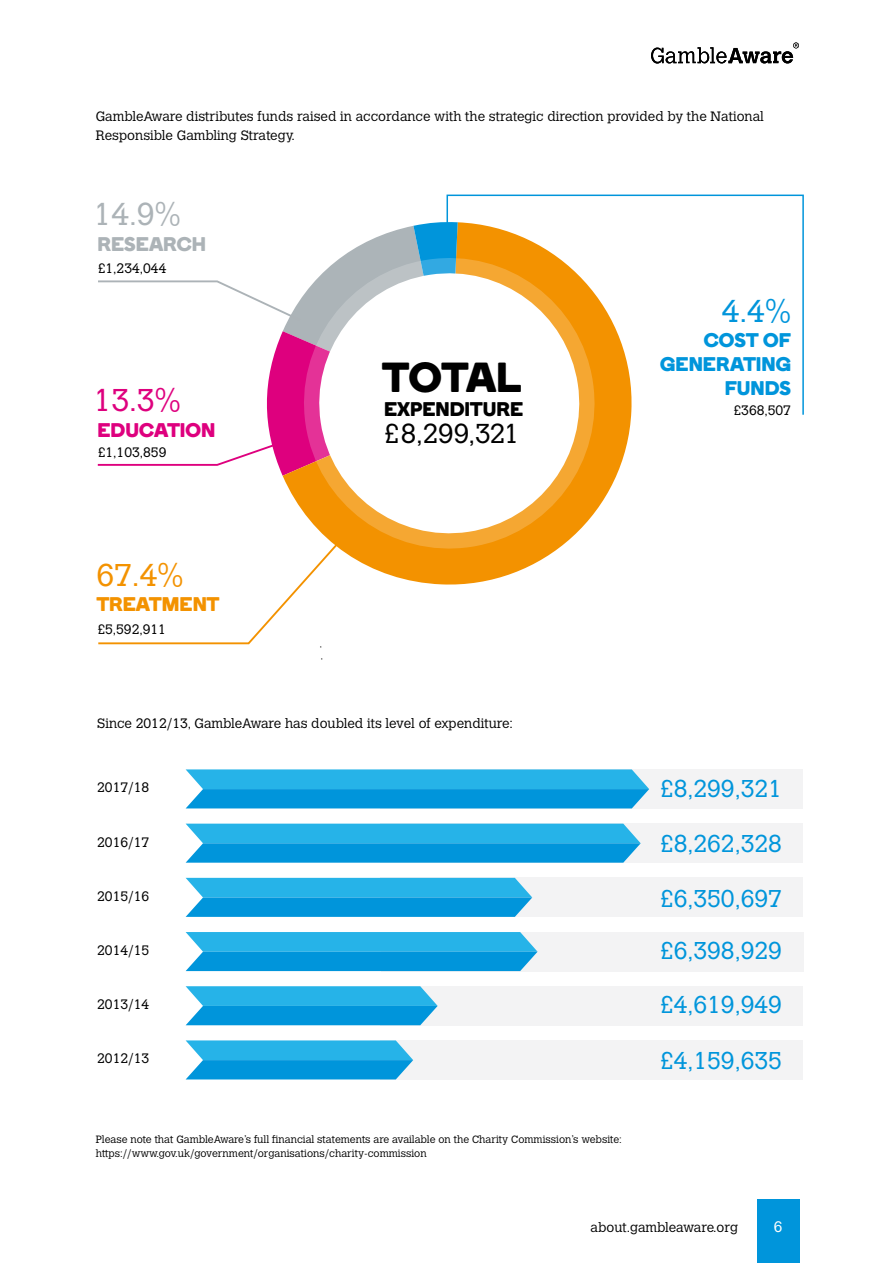
<style>
.page{position:relative;width:893px;height:1263px;background:#fff}
.page>*{position:absolute;margin:0;border:0;box-sizing:border-box;transform-origin:0 0}
.t1{font:42px "Boing";letter-spacing:-.015em;color:#000}
.t2{font:300 31.05px "Calvert";color:#de007e}
.t3{font:300 31.05px "Calvert";color:#acb3b7}
.t4{font:300 31.05px "Calvert";color:#f39200}
.t5{font:300 31.05px "Calvert";color:#0095db}
.t6{font:300 27px "Calvert";letter-spacing:-.01em;color:#000}
.t7{font:300 24px "Calvert";color:#0095db}
.t8{font:19.8px/23.7px "Boing";letter-spacing:.025em;color:#0095db;text-align:right}
.t9{font:19.8px "Boing";letter-spacing:.02em;color:#000}
.t10{font:19.8px "Boing";letter-spacing:.02em;color:#de007e}
.t11{font:19.8px "Boing";letter-spacing:.01em;color:#f39200}
.t12{font:19.8px "Boing";letter-spacing:.015em;color:#acb3b7}
.t13{font:300 15px "Calvert";color:#fff}
.t14{font:300 13.5px/19.5px "Calvert";color:#000}
.t15{font:300 10.5px/13.5px "Calvert";color:#000}
.t16{font:300 8.55px/12.3px "Calvert";color:#000}
</style>
<div class="page">
<div style="left:757px;top:1199px;width:42px;height:64px;background:#0095db"></div>
<svg style="left:651px;top:43px;width:148px;height:21px"></svg>
<svg style="left:283px;top:416px;width:349px;height:169px"></svg>
<svg style="left:294px;top:416px;width:311px;height:143px;fill:#f39200"></svg>
<svg style="left:310px;top:416px;width:278px;height:126px"></svg>
<svg style="left:97px;top:222px;width:361px;height:254px"></svg>
<svg style="left:98px;top:531px;width:251px;height:114px"></svg>
<div style="left:381px;top:824px;width:422px;height:39px;background:#f3f3f4"></div>
<svg style="left:186px;top:824px;width:455px;height:39px;background:#1ea8e2"></svg>
<div style="left:381px;top:878px;width:422px;height:39px;background:#f3f3f4"></div>
<svg style="left:186px;top:878px;width:346px;height:39px;background:#20a8e2"></svg>
<div style="left:381px;top:932px;width:422px;height:39px;background:#f3f3f4"></div>
<svg style="left:186px;top:932px;width:352px;height:39px;background:#1fa8e2"></svg>
<div style="left:381px;top:986px;width:422px;height:39px;background:#f3f3f4"></div>
<svg style="left:186px;top:986px;width:252px;height:39px;background:#24aae3"></svg>
<div style="left:381px;top:1040px;width:422px;height:39px;background:#f3f3f4"></div>
<svg style="left:186px;top:1040px;width:227px;height:39px;background:#27abe3"></svg>
<svg style="left:446px;top:194px;width:358px;height:222px"></svg>
<div style="left:381px;top:769px;width:422px;height:39px;background:#f3f3f4"></div>
<svg style="left:186px;top:769px;width:463px;height:39px;background:#1ea8e2"></svg>
<p class="t14" style="left:96px;top:106px;width:670px">GambleAware distributes funds raised in accordance with the strategic direction provided by the National<br>Responsible Gambling Strategy.</p>
<h2 class="t3" style="left:94px;top:197px;width:89px">14.9%</h2>
<h3 class="t12" style="left:98px;top:232px;width:109px">RESEARCH</h3>
<p class="t14" style="left:98px;top:259px;width:70px">£1,234,044</p>
<h2 class="t2" style="left:94px;top:383px;width:89px">13.3%</h2>
<h3 class="t10" style="left:98px;top:418px;width:119px">EDUCATION</h3>
<p class="t14" style="left:98px;top:443px;width:70px">£1,103,859</p>
<h2 class="t4" style="left:96px;top:557px;width:89px">67.4%</h2>
<h3 class="t11" style="left:96px;top:592px;width:125px">TREATMENT</h3>
<p class="t14" style="left:97px;top:619px;width:70px">£5,592,911</p>
<h1 class="t1" style="left:382px;top:351px;width:141px">TOTAL</h1>
<h3 class="t9" style="left:384px;top:396px;width:140px">EXPENDITURE</h3>
<h3 class="t6" style="left:384px;top:418px;width:137px">£8,299,321</h3>
<p class="t16" style="left:320px;top:637px;width:5px">, ,</p>
<p class="t14" style="left:97px;top:714px;width:417px">Since 2012/13, GambleAware has doubled its level of expenditure:</p>
<p class="t14" style="left:97px;top:778px;width:54px">2017/18</p>
<p class="t14" style="left:97px;top:832px;width:54px">2016/17</p>
<h2 class="t5" style="left:722px;top:293px;width:71px">4.4%</h2>
<h3 class="t8" style="left:660px;top:328px;width:133px">COST OF<br>GENERATING<br>FUNDS</h3>
<p class="t14" style="left:733px;top:401px;width:59px">£368,507</p>
<h3 class="t7" style="left:660px;top:775px;width:124px">£8,299,321</h3>
<h3 class="t7" style="left:660px;top:830px;width:124px">£8,262,328</h3>
<p class="t14" style="left:97px;top:887px;width:54px">2015/16</p>
<h3 class="t7" style="left:660px;top:885px;width:124px">£6,350,697</h3>
<p class="t14" style="left:97px;top:941px;width:54px">2014/15</p>
<h3 class="t7" style="left:660px;top:937px;width:124px">£6,398,929</h3>
<p class="t14" style="left:97px;top:995px;width:54px">2013/14</p>
<h3 class="t7" style="left:660px;top:991px;width:124px">£4,619,949</h3>
<p class="t14" style="left:97px;top:1049px;width:54px">2012/13</p>
<h3 class="t7" style="left:660px;top:1047px;width:124px">£4,159,635</h3>
<p class="t15" style="left:96px;top:1133px;width:528px">Please note that GambleAware’s full financial statements are available on the Charity Commission’s website: https://www.gov.uk/government/organisations/charity-commission</p>
<p class="t14" style="left:591px;top:1217px;width:149px">about.gambleaware.org</p>
<p class="t13" style="left:774px;top:1218px;width:10px">6</p>
</div>
